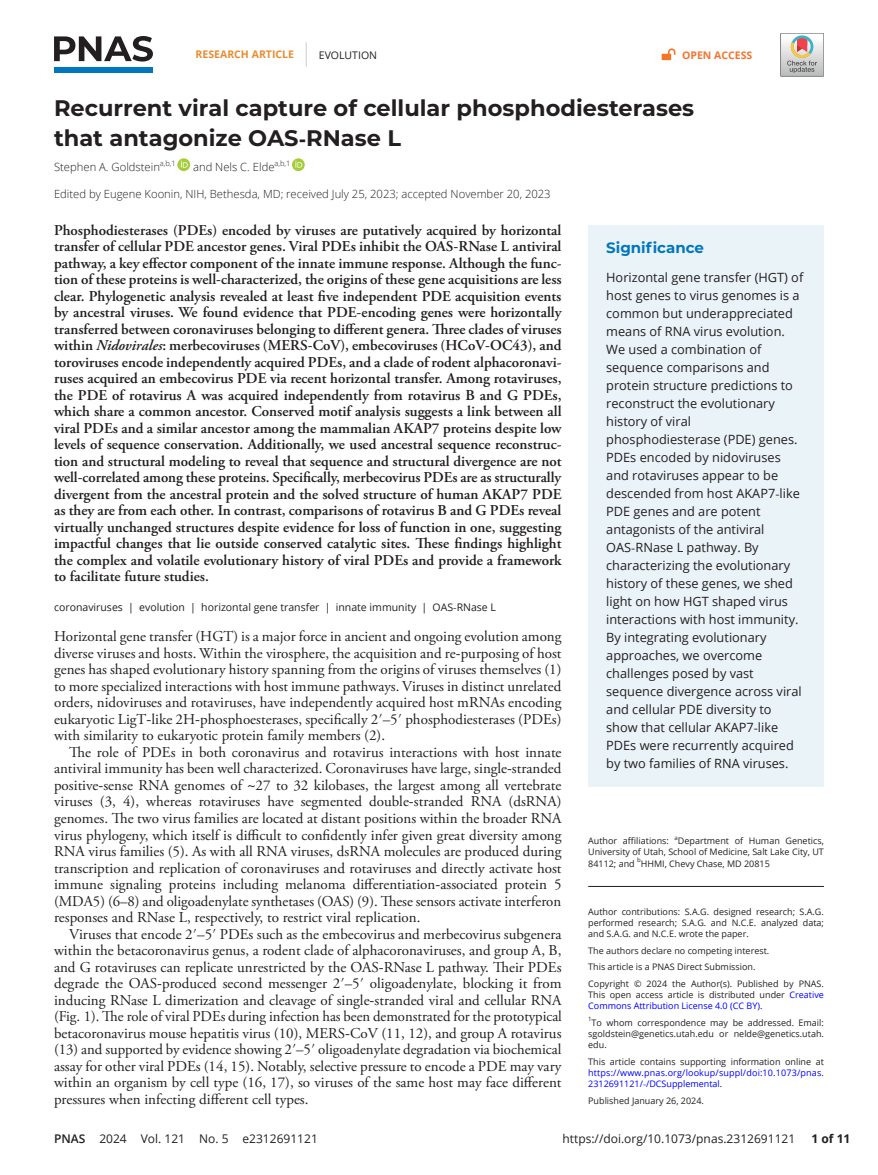
<style>
.page{position:relative;width:878px;height:1175px;background:#fff}
.page>*{position:absolute;margin:0;border:0;box-sizing:border-box;transform-origin:0 0}
.t1{font:700 24.3px "Open Sans";color:#bcbdc0;scale:.28 1}
.t2{font:700 22.5px/30px "Montserrat";color:#231f20}
.t3{font:15px/16.5px "Adobe Garamond Pro";color:#231f20;text-align:justify}
.t4{font:600 15px/16.5px "Adobe Garamond Pro";color:#231f20;text-align:justify}
.t5{font:700 15px "Montserrat";color:#0077bd}
.t6{font:12.75px/18px "Open Sans";color:#231f20}
.t7{font:12px "Open Sans";color:#231f20}
.t8{font:700 12px "Open Sans";color:#231f20}
.t9{font:300 11.25px "Open Sans";color:#231f20}
.t10{font:10.5px "Open Sans";color:#231f20}
.t11{font:700 10.5px "Open Sans";color:#e88c30}
.t12{font:700 10.5px "Open Sans";color:#f3752f}
.t13{font:9px/11.2px "Open Sans";color:#231f20;text-align:justify}
.t14{font:9px/11.2px "Open Sans";color:#00f}
.t15{font:300 7.5px "Open Sans";color:#231f20}
.t16{font:6px "Open Sans";color:#231f20}
.s1{font-family:"STIX"}
.s2{font-family:"STIX";font-weight:400}
.s3{font-style:italic}
.s4{color:#231f20}
.s5{font-weight:600}
</style>
<div class="page">
<svg style="left:54px;top:36px;width:99px;height:26px"></svg>
<div style="left:54px;top:67px;width:99px;height:6px;background:#0077bd"></div>
<div style="left:588px;top:225px;width:235px;height:561px;background:#eaf3f8"></div>
<hr style="left:588px;top:886px;width:235px;height:1px;background:#231f20">
<svg style="left:177px;top:158px;width:13px;height:13px"></svg>
<svg style="left:181px;top:161px;width:7px;height:7px"></svg>
<svg style="left:292px;top:158px;width:12px;height:13px"></svg>
<svg style="left:295px;top:161px;width:7px;height:7px"></svg>
<div style="left:780px;top:33px;width:43px;height:44px;border:1px solid #848688"></div>
<svg style="left:780px;top:33px;width:43px;height:43px"></svg>
<svg style="left:661px;top:48px;width:14px;height:12px"></svg>
<p class="t11" style="left:195px;top:47px;width:100px">RESEARCH ARTICLE</p>
<h1 class="t1" style="left:304px;top:35px;width:15px">|</h1>
<p class="t10" style="left:319px;top:47px;width:60px">EVOLUTION</p>
<h2 class="t2" style="left:54px;top:91px;width:641px">Recurrent viral capture of cellular phosphodiesterases that antagonize OAS<span class="s1">-</span>RNase L</h2>
<p class="t9" style="left:54px;top:159px;width:107px">Stephen A. Goldstein</p>
<p class="t15" style="left:160px;top:158px;width:17px">a,b,1</p>
<p class="t9" style="left:193px;top:159px;width:83px">and Nels C. Elde</p>
<p class="t15" style="left:274px;top:158px;width:17px">a,b,1</p>
<p class="t9" style="left:54px;top:186px;width:498px">Edited by Eugene Koonin, NIH, Bethesda, MD; received July 25, 2023; accepted November 20, 2023</p>
<p class="t4" style="left:54px;top:222px;width:509px">Phosphodiesterases (PDEs) encoded by viruses are putatively acquired by horizontal transfer of cellular PDE ancestor genes. Viral PDEs inhibit the OAS<span class="s2">-</span>RNase L antiviral pathway, a key effector component of the innate immune response. Although the func&shy;tion of these proteins is well<span class="s2">-</span>characterized, the origins of these gene acquisitions are less clear. Phylogenetic analysis revealed at least five independent PDE acquisition events by ancestral viruses. We found evidence that PDE<span class="s2">-</span>encoding genes were horizontally transferred between coronaviruses belonging to different genera. Three clades of viruses within <span class="s3">Nidovirales</span>: merbecoviruses (MERS<span class="s2">-</span>CoV), embecoviruses (HCoV<span class="s2">-</span>OC43), and toroviruses encode independently acquired PDEs, and a clade of rodent alphacoronavi&shy;ruses acquired an embecovirus PDE via recent horizontal transfer. Among rotaviruses, the PDE of rotavirus A was acquired independently from rotavirus B and G PDEs, which share a common ancestor. Conserved motif analysis suggests a link between all viral PDEs and a similar ancestor among the mammalian AKAP7 proteins despite low levels of sequence conservation. Additionally, we used ancestral sequence reconstruc&shy;tion and structural modeling to reveal that sequence and structural divergence are not well<span class="s2">-</span>correlated among these proteins. Specifically, merbecovirus PDEs are as structurally divergent from the ancestral protein and the solved structure of human AKAP7 PDE as they are from each other. In contrast, comparisons of rotavirus B and G PDEs reveal virtually unchanged structures despite evidence for loss of function in one, suggesting impactful changes that lie outside conserved catalytic sites. These findings highlight the complex and volatile evolutionary history of viral PDEs and provide a framework to facilitate future studies.</p>
<p class="t10" style="left:54px;top:600px;width:443px">coronaviruses | evolution | horizontal gene transfer | innate immunity | OAS<span class="s1">-</span>RNase L</p>
<p class="t3" style="left:54px;top:629px;width:509px">Horizontal gene transfer (HGT) is a major force in ancient and ongoing evolution among diverse viruses and hosts. Within the virosphere, the acquisition and re<span class="s1">-</span>purposing of host genes has shaped evolutionary history spanning from the origins of viruses themselves (1) to more specialized interactions with host immune pathways. Viruses in distinct unrelated orders, nidoviruses and rotaviruses, have independently acquired host mRNAs encoding eukaryotic LigT<span class="s1">-</span>like 2H<span class="s1">-</span>phosphoesterases, specifically 2<span class="s1">′</span>–5<span class="s1">′</span> phosphodiesterases (PDEs) with similarity to eukaryotic protein family members (2).</p>
<p class="t3" style="left:54px;top:744px;width:509px;text-indent:15px">The role of PDEs in both coronavirus and rotavirus interactions with host innate antiviral immunity has been well characterized. Coronaviruses have large, single<span class="s1">-</span>stranded positive<span class="s1">-</span>sense RNA genomes of <span class="s1">~</span>27 to 32 kilobases, the largest among all vertebrate viruses (3, 4), whereas rotaviruses have segmented double<span class="s1">-</span>stranded RNA (dsRNA) genomes. The two virus families are located at distant positions within the broader RNA virus phylogeny, which itself is difficult to confidently infer given great diversity among RNA virus families (5). As with all RNA viruses, dsRNA molecules are produced during transcription and replication of coronaviruses and rotaviruses and directly activate host immune signaling proteins including melanoma differentiation<span class="s1">-</span>associated protein 5 (MDA5) (6–8) and oligoadenylate synthetases (OAS) (9). These sensors activate interferon responses and RNase L, respectively, to restrict viral replication.</p>
<p class="t3" style="left:54px;top:926px;width:509px;text-indent:15px">Viruses that encode 2<span class="s1">′</span>–5<span class="s1">′</span> PDEs such as the embecovirus and merbecovirus subgenera within the betacoronavirus genus, a rodent clade of alphacoronaviruses, and group A, B, and G rotaviruses can replicate unrestricted by the OAS<span class="s1">-</span>RNase L pathway. Their PDEs degrade the OAS<span class="s1">-</span>produced second messenger 2<span class="s1">′</span>–5<span class="s1">′</span> oligoadenylate, blocking it from inducing RNase L dimerization and cleavage of single<span class="s1">-</span>stranded viral and cellular RNA (Fig. 1). The role of viral PDEs during infection has been demonstrated for the prototypical betacoronavirus mouse hepatitis virus (10), MERS<span class="s1">-</span>CoV (11, 12), and group A rotavirus (13) and supported by evidence showing 2<span class="s1">′</span>–5<span class="s1">′</span> oligoadenylate degradation via biochemical assay for other viral PDEs (14, 15). Notably, selective pressure to encode a PDE may vary within an organism by cell type (16, 17), so viruses of the same host may face different pressures when infecting different cell types.</p>
<p class="t12" style="left:681px;top:47px;width:72px">OPEN ACCESS</p>
<p class="t5" style="left:606px;top:237px;width:99px">Significance</p>
<p class="t6" style="left:606px;top:268px;width:198px">Horizontal gene transfer (HGT) of host genes to virus genomes is a common but underappreciated means of RNA virus evolution.<br>We used a combination of sequence comparisons and protein structure predictions to reconstruct the evolutionary history of viral phosphodiesterase (PDE) genes.<br>PDEs encoded by nidoviruses and rotaviruses appear to be descended from host AKAP7<span class="s1">-</span>like<br>PDE genes and are potent antagonists of the antiviral<br>OAS<span class="s1">-</span>RNase L pathway. By characterizing the evolutionary history of these genes, we shed light on how HGT shaped virus interactions with host immunity.<br>By integrating evolutionary approaches, we overcome challenges posed by vast sequence divergence across viral and cellular PDE diversity to show that cellular AKAP7<span class="s1">-</span>like<br>PDEs were recurrently acquired by two families of RNA viruses.</p>
<p class="t13" style="left:588px;top:835px;width:82px">Author affiliations:</p>
<p class="t16" style="left:674px;top:833px;width:5px">a</p>
<p class="t13" style="left:588px;top:835px;width:237px;text-indent:90px">Department of Human Genetics, University of Utah, School of Medicine, Salt Lake City, UT 84112; and</p>
<p class="t16" style="left:637px;top:856px;width:5px">b</p>
<p class="t13" style="left:640px;top:857px;width:130px">HHMI, Chevy Chase, MD 20815</p>
<p class="t13" style="left:588px;top:905px;width:237px">Author contributions: S.A.G. designed research; S.A.G. performed research; S.A.G. and N.C.E. analyzed data; and S.A.G. and N.C.E. wrote the paper.</p>
<p class="t13" style="left:588px;top:941px;width:237px;line-height:16.5px;text-align:left">The authors declare no competing interest.<br>This article is a PNAS Direct Submission.<br>Copyright © 2024 the Author(s). Published by PNAS.</p>
<p class="t14" style="left:588px;top:988px;width:237px"><span class="s4">This open access article is distributed under</span> Creative<br>Commons Attribution License 4.0 (CC BY)<span class="s4">.</span></p>
<p class="t16" style="left:588px;top:1015px;width:5px">1</p>
<p class="t13" style="left:588px;top:1016px;width:237px;text-indent:3px">To whom correspondence may be addressed. Email: sgoldstein@genetics.utah.edu or nelde@genetics.utah. edu.</p>
<p class="t13" style="left:588px;top:1055px;width:237px">This article contains supporting information online at</p>
<p class="t14" style="left:588px;top:1066px;width:237px">https://www.pnas.org/lookup/suppl/doi:10.1073/pnas.<br>2312691121/<span class="s1">-</span>/DCSupplemental<span class="s4">.</span></p>
<p class="t13" style="left:588px;top:1094px;width:117px">Published January 26, 2024.</p>
<p class="t7" style="left:54px;top:1130px;width:265px"><span class="s5">PNAS</span> 2024 Vol. 121 No. 5 e2312691121</p>
<p class="t7" style="left:562px;top:1130px;width:234px">https://doi.org/10.1073/pnas.2312691121</p>
<p class="t8" style="left:811px;top:1130px;width:40px">1 of 11</p>
</div>
